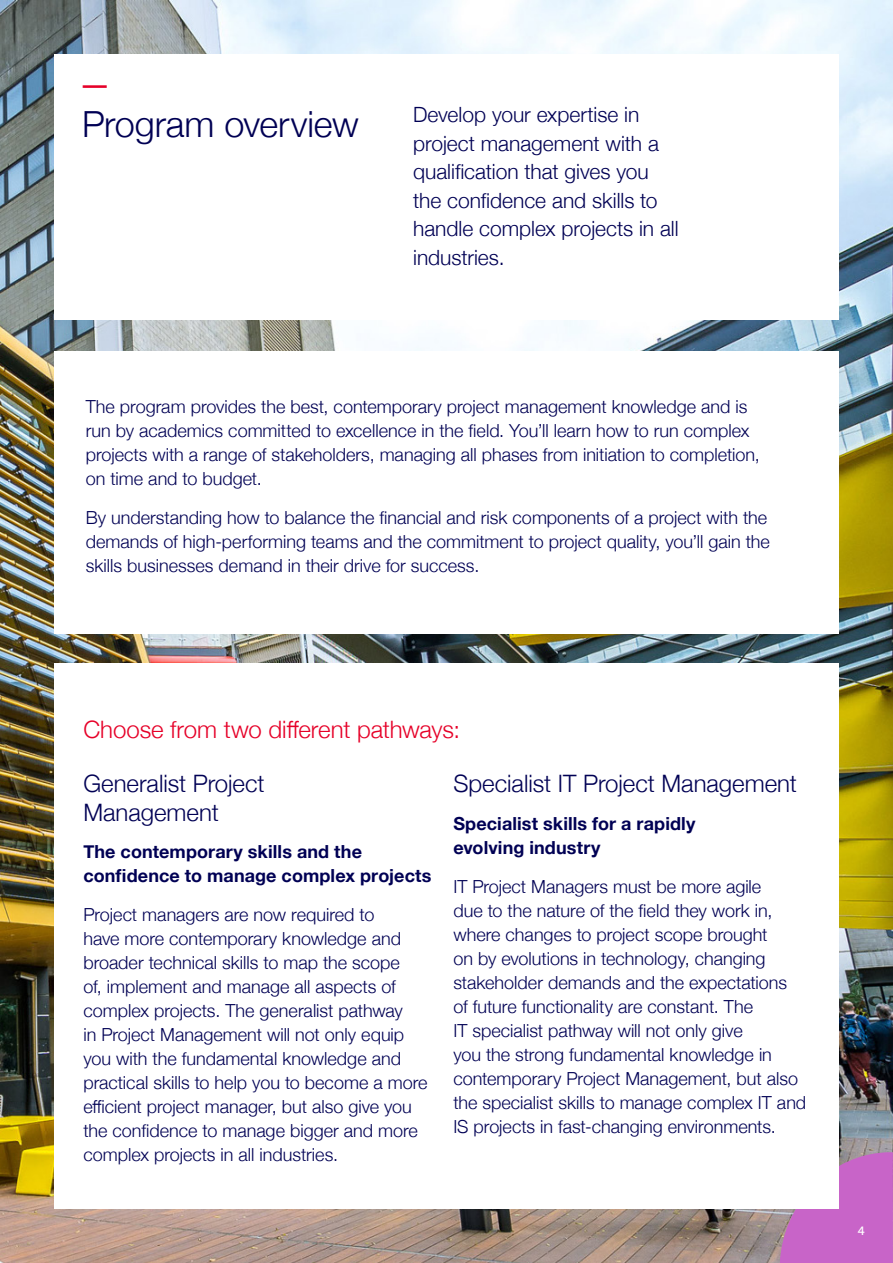
<style>
.page{position:relative;width:893px;height:1263px;background:#fff}
.page>*{position:absolute;margin:0;border:0;box-sizing:border-box;transform-origin:0 0}
.t1{font:300 36px "Helvetica Neue";letter-spacing:-.005em;color:#000054}
.t2{font:33px "Museo 500";color:#e60029}
.t3{font:300 24px/28.5px "Helvetica Neue";color:#000054}
.t4{font:300 24px "Helvetica Neue";letter-spacing:-.005em;color:#e60028}
.t5{font:300 21px/28.5px "Helvetica Neue";color:#000054}
.t6{font:300 18px/24px "Helvetica Neue";color:#000054}
.t7{font:700 18px/24px "Helvetica Neue";letter-spacing:.005em;color:#000054}
.t8{font:12px "Museo 500";color:#fff}
</style>
<div class="page">
<img style="left:0;top:0;width:893px;height:1263px">
<div style="left:55px;top:54px;width:784px;height:266px;background:#fff"></div>
<div style="left:55px;top:351px;width:784px;height:282px;background:#fff"></div>
<div style="left:780px;top:1152px;width:113px;height:111px;background:#c864c8"></div>
<div style="left:55px;top:663px;width:784px;height:546px;background:#fff"></div>
<h2 class="t2" style="left:81px;top:67px;width:30px">—</h2>
<h1 class="t1" style="left:82px;top:95px;width:278px">Program overview</h1>
<p class="t5" style="left:413px;top:99px;width:267px">Develop your expertise in project management with a qualification that gives you the confidence and skills to handle complex projects in all industries.</p>
<p class="t6" style="left:86px;top:393px;width:675px">The program provides the best, contemporary project management knowledge and is run by academics committed to excellence in the field. You’ll learn how to run complex projects with a range of stakeholders, managing all phases from initiation to completion, on time and to budget.</p>
<p class="t6" style="left:86px;top:504px;width:685px">By understanding how to balance the financial and risk components of a project with the demands of high-performing teams and the commitment to project quality, you’ll gain the skills businesses demand in their drive for success.</p>
<h3 class="t4" style="left:83px;top:710px;width:378px">Choose from two different pathways:</h3>
<h3 class="t3" style="left:83px;top:768px;width:183px">Generalist Project<br>Management</h3>
<p class="t7" style="left:83px;top:840px;width:350px">The contemporary skills and the confidence to manage complex projects</p>
<p class="t6" style="left:83px;top:901px;width:346px">Project managers are now required to<br>have more contemporary knowledge and broader technical skills to map the scope<br>of, implement and manage all aspects of complex projects. The generalist pathway<br>in Project Management will not only equip you with the fundamental knowledge and practical skills to help you to become a more efficient project manager, but also give you the confidence to manage bigger and more complex projects in all industries.</p>
<h3 class="t3" style="left:453px;top:768px;width:345px">Specialist IT Project Management</h3>
<p class="t7" style="left:453px;top:812px;width:244px">Specialist skills for a rapidly evolving industry</p>
<p class="t6" style="left:453px;top:873px;width:354px">IT Project Managers must be more agile<br>due to the nature of the field they work in, where changes to project scope brought<br>on by evolutions in technology, changing stakeholder demands and the expectations<br>of future functionality are constant. The<br>IT specialist pathway will not only give<br>you the strong fundamental knowledge in contemporary Project Management, but also the specialist skills to manage complex IT and IS projects in fast-changing environments.</p>
<p class="t8" style="left:858px;top:1224px;width:8px">4</p>
</div>
